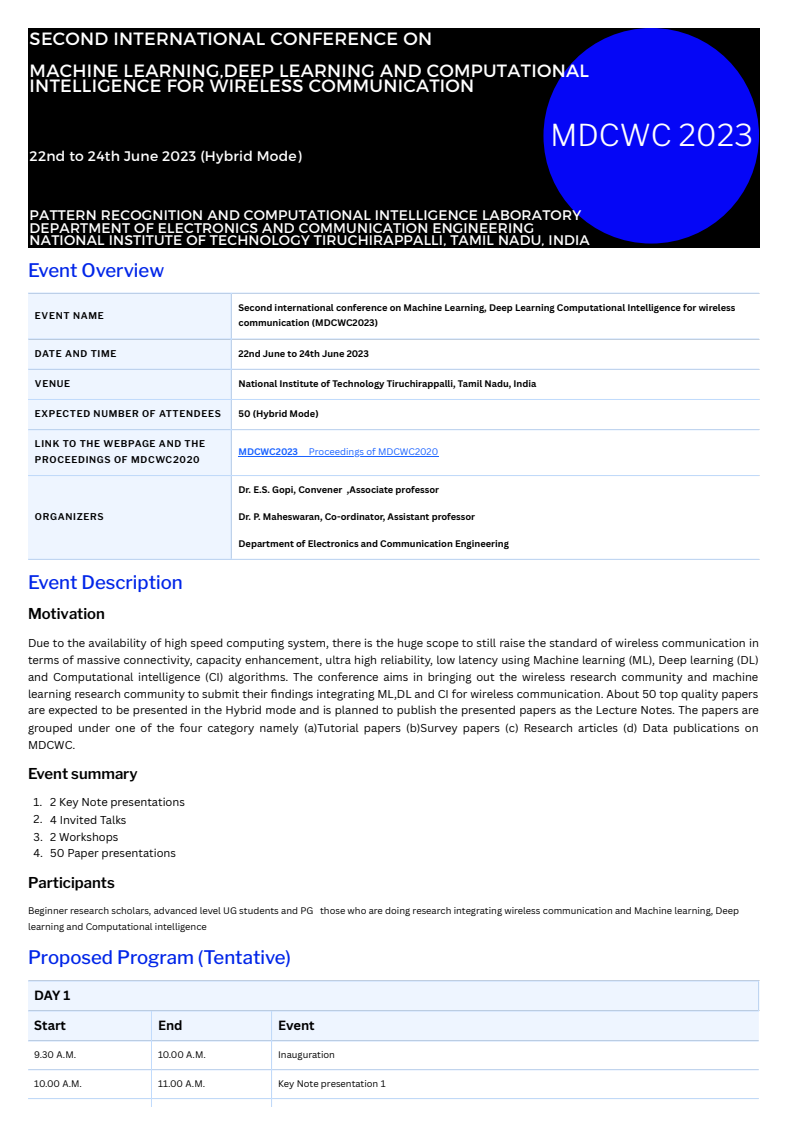
<style>
.page{position:relative;width:787px;height:1135px;background:#fff}
.page>*{position:absolute;margin:0;border:0;box-sizing:border-box;transform-origin:0 0}
.t1{font:300 30px "Libre Franklin";color:#fff}
.t2{font:500 18.6px "Libre Franklin";color:#0025e8}
.t3{font:17.8px "Montserrat";letter-spacing:.015em;color:#fff}
.t4{font:600 14.9px "Libre Franklin";color:#000}
.t5{font:13.9px "Montserrat";letter-spacing:.015em;color:#fff}
.t6{font:700 13px "Canva Sans";color:#000}
.t7{font:11.1px/17px "Canva Sans";color:#000;text-align:justify}
.t8{font:700 9.3px/15.3px "Canva Sans";color:#000}
.t9{font:9.3px/16px "Canva Sans";color:#000}
.t10{font:600 9.3px/15.3px "Libre Franklin";letter-spacing:.075em;color:#000}
.t11{font:9.3px "Canva Sans";color:#1a62ff}
.s1{font-weight:700}
</style>
<div class="page">
<div style="left:28px;top:28px;width:731px;height:219px;background:#000"></div>
<div style="left:543px;top:28px;width:216px;height:216px;background:#0506f6;border-radius:50%"></div>
<div style="left:28px;top:294px;width:203px;height:265px;background:#eef5ff"></div>
<hr style="left:239px;top:456px;width:70px;height:1px;background:#1a62ff">
<hr style="left:309px;top:456px;width:129px;height:1px;background:#1a62ff">
<hr style="left:231px;top:294px;width:1px;height:265px;background:#c2dcfd">
<hr style="left:28px;top:293px;width:731px;height:1px;background:#c2dcfd">
<hr style="left:28px;top:339px;width:731px;height:1px;background:#c2dcfd">
<hr style="left:28px;top:369px;width:731px;height:1px;background:#c2dcfd">
<hr style="left:28px;top:399px;width:731px;height:1px;background:#c2dcfd">
<hr style="left:28px;top:429px;width:731px;height:1px;background:#c2dcfd">
<hr style="left:28px;top:475px;width:731px;height:1px;background:#c2dcfd">
<hr style="left:28px;top:559px;width:731px;height:1px;background:#c2dcfd">
<svg style="left:28px;top:982px;width:731px;height:118px;fill:#eef5ff"></svg>
<hr style="left:151px;top:1011px;width:1px;height:96px;background:#c2dcfd">
<hr style="left:271px;top:1011px;width:1px;height:96px;background:#c2dcfd">
<hr style="left:758px;top:981px;width:1px;height:30px;background:#c2dcfd">
<hr style="left:28px;top:981px;width:731px;height:1px;background:#c2dcfd">
<hr style="left:28px;top:1011px;width:731px;height:1px;background:#c2dcfd">
<hr style="left:28px;top:1041px;width:731px;height:1px;background:#c2dcfd">
<hr style="left:28px;top:1069px;width:731px;height:1px;background:#c2dcfd">
<hr style="left:28px;top:1098px;width:731px;height:1px;background:#c2dcfd">
<hr style="left:28px;top:1127px;width:731px;height:1px;background:#c2dcfd">
<hr style="left:28px;top:1134px;width:731px;height:1px;background:#c2dcfd">
<p class="t3" style="left:30px;top:27px;width:404px">SECOND INTERNATIONAL CONFERENCE ON</p>
<p class="t3" style="left:30px;top:59px;width:561px">MACHINE LEARNING,DEEP LEARNING AND COMPUTATIONAL</p>
<p class="t3" style="left:30px;top:74px;width:446px">INTELLIGENCE FOR WIRELESS COMMUNICATION</p>
<p class="t5" style="left:30px;top:147px;width:274px">22nd to 24th June 2023 (Hybrid Mode)</p>
<p class="t1" style="left:550px;top:117px;width:204px">MDCWC 2023</p>
<p class="t5" style="left:30px;top:206px;width:553px">PATTERN RECOGNITION AND COMPUTATIONAL INTELLIGENCE LABORATORY</p>
<p class="t5" style="left:30px;top:219px;width:506px">DEPARTMENT OF ELECTRONICS AND COMMUNICATION ENGINEERING</p>
<p class="t5" style="left:30px;top:231px;width:562px">NATIONAL INSTITUTE OF TECHNOLOGY TIRUCHIRAPPALLI, TAMIL NADU, INDIA</p>
<p class="t2" style="left:28px;top:259px;width:138px">Event Overview</p>
<p class="t10" style="left:35px;top:308px;width:70px">EVENT NAME</p>
<p class="t8" style="left:239px;top:300px;width:498px">Second international conference on Machine Learning, Deep Learning Computational Intelligence for wireless communication (MDCWC2023)</p>
<p class="t10" style="left:35px;top:346px;width:83px">DATE AND TIME</p>
<p class="t8" style="left:239px;top:346px;width:132px">22nd June to 24th June 2023</p>
<p class="t10" style="left:35px;top:376px;width:37px">VENUE</p>
<p class="t8" style="left:239px;top:376px;width:299px">National Institute of Technology Tiruchirappalli, Tamil Nadu, India</p>
<p class="t10" style="left:35px;top:406px;width:188px">EXPECTED NUMBER OF ATTENDEES</p>
<p class="t8" style="left:239px;top:406px;width:82px">50 (Hybrid Mode)</p>
<p class="t10" style="left:35px;top:436px;width:172px">LINK TO THE WEBPAGE AND THE<br>PROCEEDINGS OF MDCWC2020</p>
<p class="t11" style="left:239px;top:445px;width:201px"><span class="s1">MDCWC2023</span> Proceedings of MDCWC2020</p>
<p class="t10" style="left:35px;top:509px;width:70px">ORGANIZERS</p>
<p class="t8" style="left:239px;top:482px;width:202px">Dr. E.S. Gopi, Convener ,Associate professor</p>
<p class="t8" style="left:239px;top:509px;width:238px">Dr. P. Maheswaran, Co-ordinator, Assistant professor</p>
<p class="t8" style="left:239px;top:536px;width:272px">Department of Electronics and Communication Engineering</p>
<p class="t2" style="left:28px;top:571px;width:156px">Event Description</p>
<p class="t4" style="left:28px;top:605px;width:79px">Motivation</p>
<p class="t7" style="left:28px;top:634px;width:732px">Due to the availability of high speed computing system, there is the huge scope to still raise the standard of wireless communication in terms of massive connectivity, capacity enhancement, ultra high reliability, low latency using Machine learning (ML), Deep learning (DL) and Computational intelligence (CI) algorithms. The conference aims in bringing out the wireless research community and machine learning research community to submit their fi ndings integrating ML,DL and CI for wireless communication. About 50 top quality papers are expected to be presented in the Hybrid mode and is planned to publish the presented papers as the Lecture Notes. The papers are grouped under one of the four category namely (a)Tutorial papers (b)Survey papers (c) Research articles (d) Data publications on MDCWC.</p>
<p class="t4" style="left:28px;top:765px;width:111px">Event summary</p>
<p class="t7" style="left:34px;top:794px;width:153px">1. 2 Key Note presentations</p>
<p class="t7" style="left:34px;top:811px;width:94px">2. 4 Invited Talks</p>
<p class="t7" style="left:34px;top:828px;width:86px">3. 2 Workshops</p>
<p class="t7" style="left:34px;top:844px;width:144px">4. 50 Paper presentations</p>
<p class="t4" style="left:28px;top:874px;width:88px">Participants</p>
<p class="t9" style="left:28px;top:902px;width:713px">Beginner research scholars, advanced level UG students and PG those who are doing research integrating wireless communication and Machine learning, Deep learning and Computational intelligence</p>
<p class="t2" style="left:28px;top:946px;width:265px">Proposed Program (Tentative)</p>
<p class="t6" style="left:34px;top:986px;width:38px">DAY 1</p>
<p class="t6" style="left:34px;top:1016px;width:33px">Start</p>
<p class="t6" style="left:158px;top:1016px;width:26px">End</p>
<p class="t6" style="left:278px;top:1016px;width:38px">Event</p>
<p class="t9" style="left:34px;top:1046px;width:43px">9.30 A.M.</p>
<p class="t9" style="left:158px;top:1046px;width:49px">10.00 A.M.</p>
<p class="t9" style="left:278px;top:1046px;width:58px">Inauguration</p>
<p class="t9" style="left:34px;top:1075px;width:49px">10.00 A.M.</p>
<p class="t9" style="left:158px;top:1075px;width:49px">11.00 A.M.</p>
<p class="t9" style="left:278px;top:1075px;width:109px">Key Note presentation 1</p>
</div>
